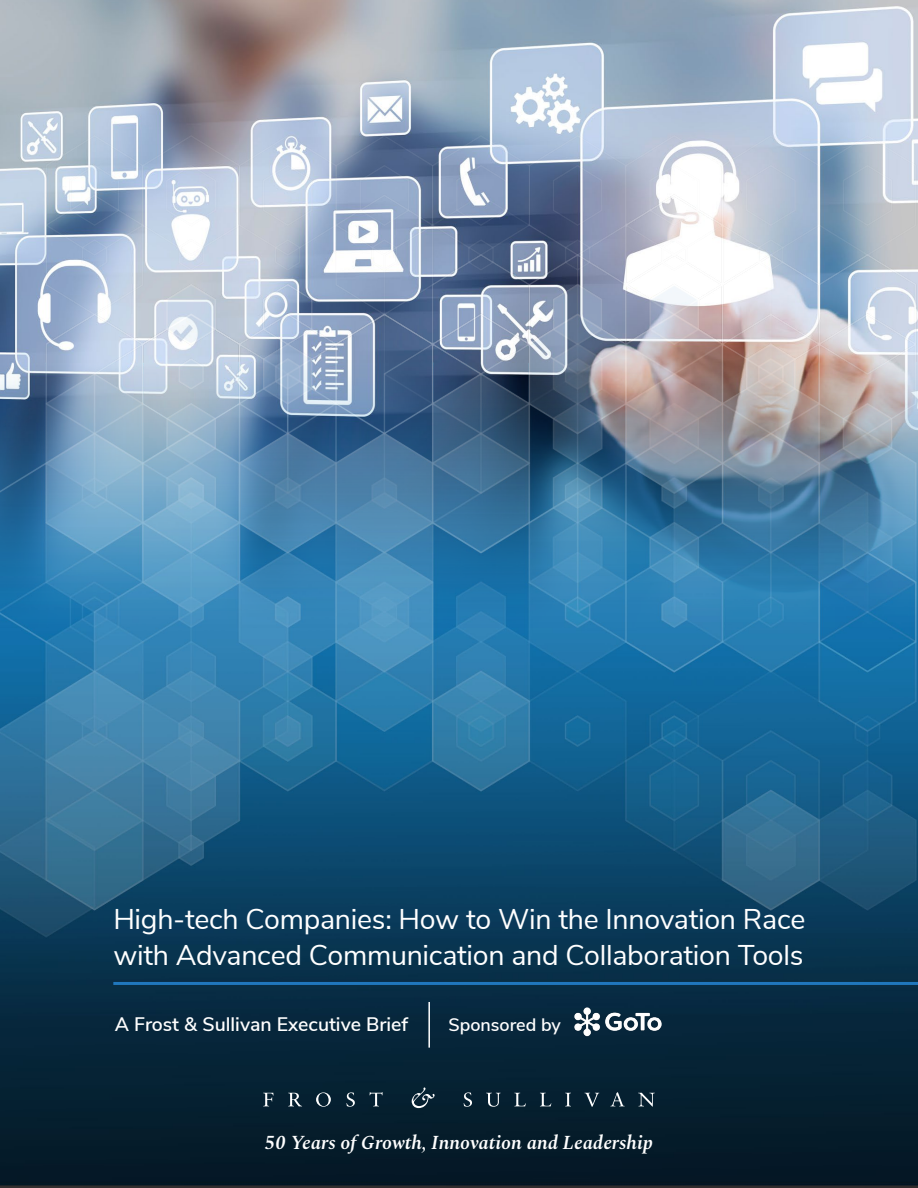
<style>
.page{position:relative;width:918px;height:1188px;background:#fff}
.page>*{position:absolute;margin:0;border:0;box-sizing:border-box;transform-origin:0 0}
.t1{font:28.5px/35.7px "Nunito Sans";letter-spacing:-.01em;color:#fff}
.t2{font:italic 600 19.5px "Spectral";color:#fff}
.t3{font:600 19.5px "Nunito Sans";color:#fff}
.t4{font:600 18px "Nunito Sans";color:#fff}
</style>
<div class="page">
<img style="left:0;top:0;width:918px;height:1188px">
<hr style="left:113px;top:982px;width:805px;height:3px;background:#2077bd">
<svg style="left:263px;top:1093px;width:10px;height:13px"></svg>
<svg style="left:288px;top:1093px;width:14px;height:13px"></svg>
<svg style="left:316px;top:1092px;width:15px;height:15px"></svg>
<svg style="left:346px;top:1092px;width:9px;height:15px"></svg>
<svg style="left:370px;top:1092px;width:13px;height:14px"></svg>
<svg style="left:464px;top:1092px;width:8px;height:15px"></svg>
<svg style="left:486px;top:1093px;width:15px;height:14px"></svg>
<svg style="left:514px;top:1093px;width:12px;height:13px"></svg>
<svg style="left:540px;top:1093px;width:11px;height:13px"></svg>
<svg style="left:565px;top:1093px;width:6px;height:13px"></svg>
<svg style="left:585px;top:1093px;width:14px;height:14px"></svg>
<svg style="left:610px;top:1092px;width:15px;height:14px"></svg>
<svg style="left:638px;top:1093px;width:17px;height:14px"></svg>
<svg style="left:412px;top:1087px;width:23px;height:21px"></svg>
<img style="left:556px;top:989px;width:124px;height:65px">
<hr style="left:428px;top:1002px;width:2px;height:46px;background:#fff">
<p class="t1" style="left:113px;top:900px;width:694px">High-tech Companies: How to Win the Innovation Race with Advanced Communication and Collaboration Tools</p>
<p class="t3" style="left:115px;top:1010px;width:295px">A Frost &amp; Sullivan Executive Brief</p>
<p class="t4" style="left:449px;top:1011px;width:114px">Sponsored by</p>
<p class="t2" style="left:265px;top:1129px;width:390px">50 Years of Growth, Innovation and Leadership</p>
</div>
